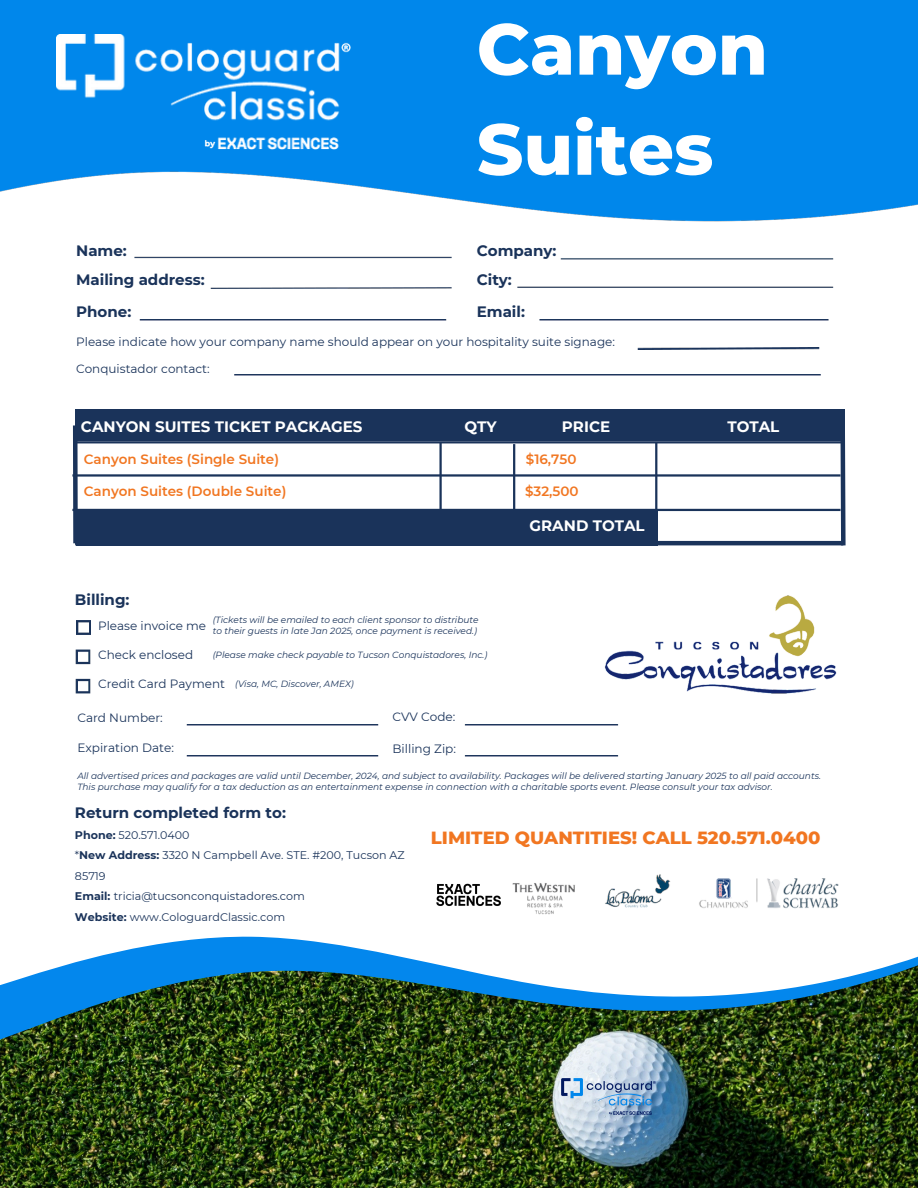
<style>
.page{position:relative;width:918px;height:1188px;background:#fff}
.page>*{position:absolute;margin:0;border:0;box-sizing:border-box;transform-origin:0 0}
.t1{font:800 72px/100.2px "Montserrat";color:#fff}
.t2{font:800 18px "Montserrat";color:#f17621}
.t3{font:700 15px/29.2px "Montserrat";color:#1a335a}
.t4{font:700 15px "Montserrat";color:#fff}
.t5{font:600 13.5px "Montserrat";color:#f17621}
.t6{font:12px "Montserrat";color:#1a335a}
.t7{font:11.1px/20.4px "Montserrat";color:#1a335a}
.t8{font:italic 9px/11.2px "Montserrat";color:#1a335a}
.s1{font-weight:700}
</style>
<div class="page">
<img style="left:0;top:1133px;width:918px;height:55px">
<img style="left:0;top:1086px;width:918px;height:47px">
<img style="left:0;top:936px;width:918px;height:150px">
<img style="left:139px;top:319px;width:308px;height:1px">
<img style="left:539px;top:320px;width:290px;height:1px">
<img style="left:0;top:0;width:918px;height:289px">
<img style="left:637px;top:347px;width:183px;height:3px">
<img style="left:57px;top:35px;width:293px;height:115px">
<img style="left:76px;top:620px;width:15px;height:15px">
<img style="left:75px;top:649px;width:16px;height:45px">
<img style="left:186px;top:725px;width:193px;height:1px">
<img style="left:186px;top:755px;width:193px;height:1px">
<img style="left:464px;top:724px;width:155px;height:1px">
<img style="left:464px;top:755px;width:155px;height:1px">
<img style="left:512px;top:874px;width:327px;height:41px">
<img style="left:605px;top:595px;width:232px;height:99px">
<div style="left:73px;top:425px;width:5px;height:118px;background:#1a335a"></div>
<hr style="left:75px;top:541px;width:768px;height:4px;background:#1a335a">
<svg style="left:838px;top:442px;width:8px;height:104px"></svg>
<hr style="left:75px;top:542px;width:768px;height:2px;background:#1a335a">
<hr style="left:72px;top:509px;width:769px;height:2px;background:#1a335a">
<hr style="left:72px;top:474px;width:769px;height:3px;background:#1a335a">
<hr style="left:77px;top:441px;width:768px;height:2px;background:#1a335a">
<hr style="left:439px;top:442px;width:3px;height:101px;background:#1a335a">
<hr style="left:513px;top:444px;width:2px;height:101px;background:#1a335a">
<hr style="left:655px;top:442px;width:2px;height:101px;background:#1a335a">
<div style="left:75px;top:410px;width:770px;height:31px;background:#1a335a"></div>
<div style="left:77px;top:510px;width:581px;height:35px;background:#1a335a"></div>
<img style="left:541px;top:1058px;width:131px;height:77px">
<img style="left:436px;top:883px;width:65px;height:23px">
<h1 class="t3" style="left:76px;top:236px;width:130px">Name:<br>Mailing address:</h1>
<h1 class="t3" style="left:76px;top:297px;width:57px">Phone:</h1>
<p class="t1" style="left:477px;top:-1px;width:293px">Canyon<br>Suites</p>
<p class="t3" style="left:477px;top:236px;width:81px">Company:<br>City:</p>
<p class="t3" style="left:477px;top:297px;width:50px">Email:</p>
<h3 class="t6" style="left:76px;top:334px;width:540px">Please indicate how your company name should appear on your hospitality suite signage:</h3>
<h3 class="t6" style="left:76px;top:361px;width:135px">Conquistador contact:</h3>
<p class="t4" style="left:81px;top:417px;width:283px">CANYON SUITES TICKET PACKAGES</p>
<p class="t4" style="left:465px;top:417px;width:34px">QTY</p>
<p class="t4" style="left:562px;top:417px;width:50px">PRICE</p>
<h5 class="t4" style="left:727px;top:417px;width:53px">TOTAL</h5>
<h5 class="t5" style="left:84px;top:451px;width:197px">Canyon Suites (Single Suite)</h5>
<p class="t5" style="left:84px;top:483px;width:204px">Canyon Suites (Double Suite)</p>
<h5 class="t5" style="left:526px;top:451px;width:52px">$16,750</h5>
<h5 class="t5" style="left:525px;top:483px;width:55px">$32,500</h5>
<p class="t4" style="left:530px;top:516px;width:117px">GRAND TOTAL</p>
<p class="t3" style="left:75px;top:585px;width:56px">Billing:</p>
<h3 class="t8" style="left:213px;top:614px;width:267px">(Tickets will be emailed to each client sponsor to distribute to their guests in late Jan 2025, once payment is received.)</h3>
<h3 class="t8" style="left:213px;top:650px;width:276px">(Please make check payable to Tucson Conquistadores, Inc.)</h3>
<h3 class="t6" style="left:98px;top:618px;width:110px">Please invoice me</h3>
<h3 class="t6" style="left:98px;top:647px;width:97px">Check enclosed</h3>
<h3 class="t6" style="left:98px;top:677px;width:128px">Credit Card Payment</h3>
<h3 class="t8" style="left:235px;top:678px;width:120px">(Visa, MC, Discover, AMEX)</h3>
<h3 class="t6" style="left:77px;top:711px;width:87px">Card Number:</h3>
<h3 class="t6" style="left:77px;top:740px;width:98px">Expiration Date:</h3>
<p class="t6" style="left:393px;top:709px;width:64px">CVV Code:</p>
<p class="t6" style="left:393px;top:741px;width:65px">Billing Zip:</p>
<h3 class="t8" style="left:77px;top:770px;width:745px">All advertised prices and packages are valid until December, 2024, and subject to availability. Packages will be delivered starting January 2025 to all paid accounts.<br>This purchase may qualify for a tax deduction as an entertainment expense in connection with a charitable sports event. Please consult your tax advisor.</h3>
<h4 class="t3" style="left:75px;top:798px;width:213px">Return completed form to:</h4>
<h3 class="t7" style="left:75px;top:825px;width:331px"><span class="s1">Phone:</span> 520.571.0400<br>*<span class="s1">New Address:</span> 3320 N Campbell Ave. STE. #200, Tucson AZ<br>85719<br><span class="s1">Email:</span> tricia@tucsonconquistadores.com<br><span class="s1">Website:</span> www.CologuardClassic.com</h3>
<p class="t2" style="left:431px;top:826px;width:391px">LIMITED QUANTITIES! CALL 520.571.0400</p>
</div>
